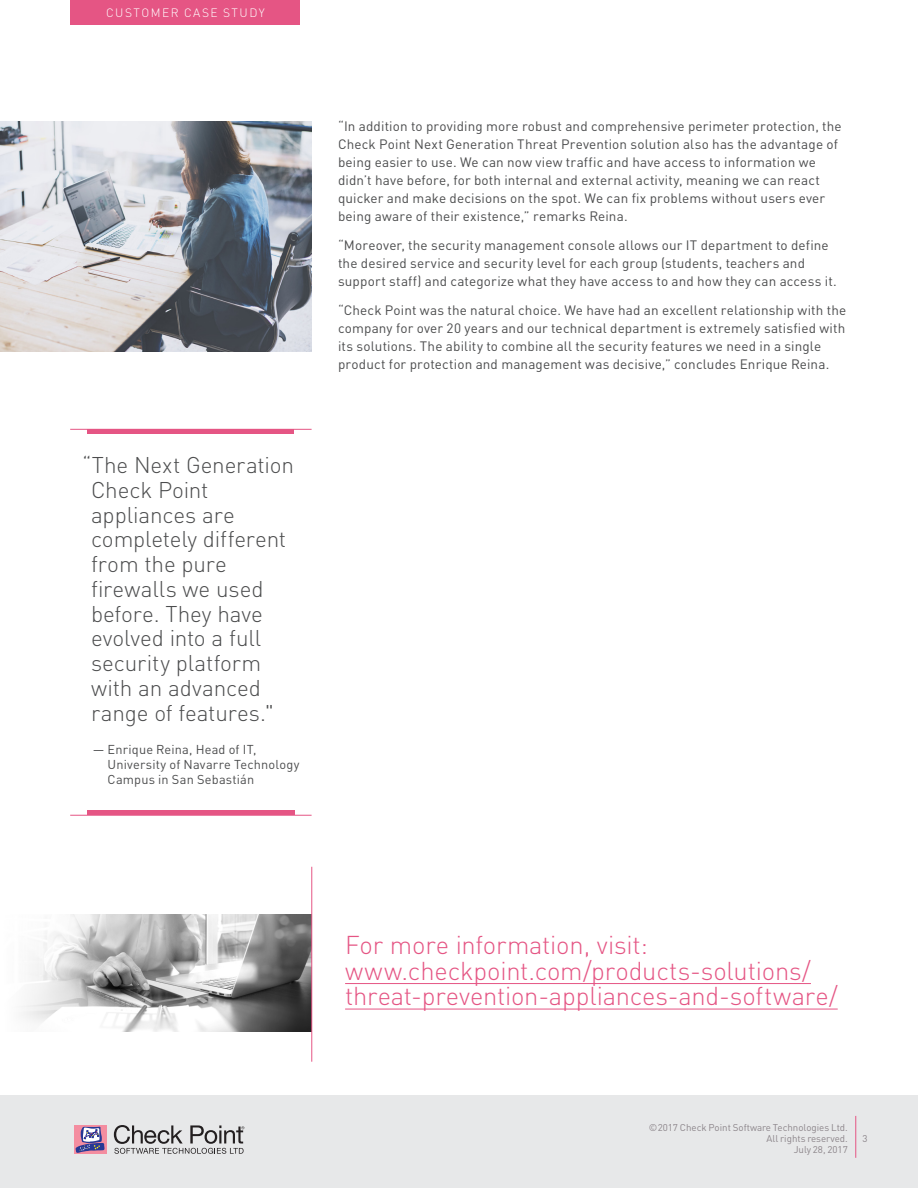
<style>
.page{position:relative;width:918px;height:1188px;background:#fff}
.page>*{position:absolute;margin:0;border:0;box-sizing:border-box;transform-origin:0 0}
.Body{font:300 25.5px/25.5px "DINOT";letter-spacing:-.005em;color:#e55584}
.Quote__inside{font:300 22.5px/24.8px "DINOT";letter-spacing:-.005em;color:#4b4c4d}
.Body-2{font:13.5px/18px "DINOT";letter-spacing:.01em;color:#4b4c4d}
.Credit_line_inside_p{font:12.75px/15px "DINOT";letter-spacing:.015em;color:#4b4c4d}
.t1{font:300 12px "DINOT";letter-spacing:.13em;color:#fff}
.t2{font:9.75px/11.2px "DINOT";color:#8c858a;text-align:right}
</style>
<div class="page">
<div style="left:0;top:1095px;width:918px;height:93px;background:#e7e8e9"></div>
<svg style="left:75px;top:1125px;width:32px;height:29px"></svg>
<svg style="left:75px;top:1127px;width:30px;height:26px"></svg>
<svg style="left:114px;top:1125px;width:130px;height:29px"></svg>
<hr style="left:856px;top:1116px;width:1px;height:42px;background:#e55584">
<hr style="left:345px;top:983px;width:466px;height:1px;background:#e55584">
<hr style="left:345px;top:1009px;width:493px;height:1px;background:#e55584">
<img style="left:0;top:122px;width:312px;height:229px">
<img style="left:22px;top:915px;width:289px;height:117px">
<hr style="left:70px;top:429px;width:242px;height:1px;background:#e55584">
<div style="left:88px;top:429px;width:206px;height:5px;background:#e55584"></div>
<hr style="left:70px;top:815px;width:242px;height:1px;background:#e55584">
<div style="left:87px;top:810px;width:207px;height:5px;background:#e55584"></div>
<hr style="left:311px;top:867px;width:1px;height:195px;background:#e55584">
<div style="left:71px;top:0;width:229px;height:25px;background:#e55584"></div>
<p class="t1" style="left:106px;top:5px;width:160px">CUSTOMER CASE STUDY</p>
<p class="Quote__inside" style="left:91px;top:452px;width:205px;text-indent:-9px">“The Next Generation<br>Check Point appliances are completely different from the pure firewalls we used before. They have evolved into a full security platform with an advanced range of features."</p>
<p class="Credit_line_inside_p" style="left:108px;top:742px;width:193px;text-indent:-15px">— Enrique Reina, Head of IT,<br>University of Navarre Technology<br>Campus in San Sebastián</p>
<p class="Body-2" style="left:338px;top:117px;width:505px">“In addition to providing more robust and comprehensive perimeter protection, the Check Point Next Generation Threat Prevention solution also has the advantage of being easier to use. We can now view traffic and have access to information we didn’t have before, for both internal and external activity, meaning we can react quicker and make decisions on the spot. We can fix problems without users ever being aware of their existence,” remarks Reina.</p>
<p class="Body-2" style="left:338px;top:236px;width:500px">“Moreover, the security management console allows our IT department to define the desired service and security level for each group (students, teachers and support staff) and categorize what they have access to and how they can access it.</p>
<p class="Body-2" style="left:338px;top:301px;width:510px">“Check Point was the natural choice. We have had an excellent relationship with the company for over 20 years and our technical department is extremely satisfied with its solutions. The ability to combine all the security features we need in a single product for protection and management was decisive,” concludes Enrique Reina.</p>
<p class="Body" style="left:345px;top:932px;width:494px">For more information, visit: www.checkpoint.com/products-solutions/ threat-prevention-appliances-and-software/</p>
<p class="t2" style="left:649px;top:1121px;width:200px">©2017 Check Point Software Technologies Ltd.<br>All rights reserved.<br>July 28, 2017</p>
<p class="t2" style="left:863px;top:1132px;width:7px">3</p>
</div>
